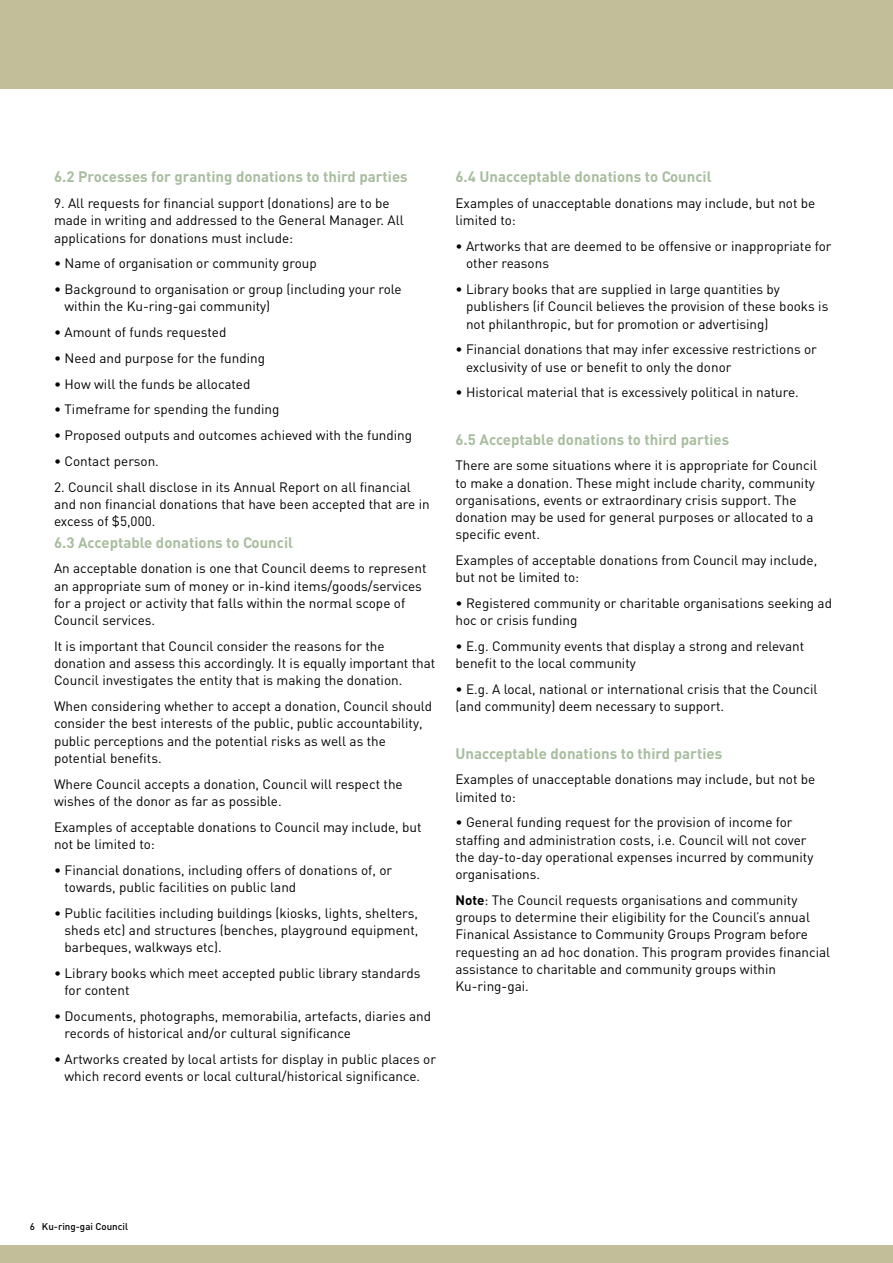
<style>
.page{position:relative;width:893px;height:1263px;background:#fff}
.page>*{position:absolute;margin:0;border:0;box-sizing:border-box;transform-origin:0 0}
.t1{font:700 15px "DIN";color:#a8bd9e}
.t2{font:13.5px/17.2px "DIN";color:#000}
.t3{font:500 9.75px "DIN";color:#000}
.s1{font-weight:700}
</style>
<div class="page">
<div style="left:0;top:0;width:893px;height:88px;background:#c2be9a"></div>
<div style="left:0;top:1246px;width:893px;height:17px;background:#c2be9a"></div>
<p class="t1" style="left:54px;top:167px;width:355px">6.2 Processes for granting donations to third parties</p>
<p class="t2" style="left:54px;top:194px;width:351px">9. All requests for financial support (donations) are to be made in writing and addressed to the General Manager. All applications for donations must include:</p>
<p class="t2" style="left:54px;top:254px;width:264px">• Name of organisation or community group</p>
<p class="t2" style="left:65px;top:280px;width:339px;text-indent:-11px">• Background to organisation or group (including your role within the Ku-ring-gai community)</p>
<p class="t2" style="left:54px;top:323px;width:174px">• Amount of funds requested</p>
<p class="t2" style="left:54px;top:349px;width:213px">• Need and purpose for the funding</p>
<p class="t2" style="left:54px;top:375px;width:198px">• How will the funds be allocated</p>
<p class="t2" style="left:54px;top:400px;width:227px">• Timeframe for spending the funding</p>
<p class="t2" style="left:54px;top:426px;width:360px">• Proposed outputs and outcomes achieved with the funding</p>
<p class="t2" style="left:54px;top:452px;width:106px">• Contact person.</p>
<p class="t2" style="left:54px;top:478px;width:377px">2. Council shall disclose in its Annual Report on all financial and non financial donations that have been accepted that are in excess of $5,000.</p>
<p class="t1" style="left:54px;top:532px;width:241px">6.3 Acceptable donations to Council</p>
<p class="t2" style="left:54px;top:559px;width:374px">An acceptable donation is one that Council deems to represent an appropriate sum of money or in-kind items/goods/services for a project or activity that falls within the normal scope of Council services.</p>
<p class="t2" style="left:54px;top:637px;width:383px">It is important that Council consider the reasons for the donation and assess this accordingly. It is equally important that<br>Council investigates the entity that is making the donation.</p>
<p class="t2" style="left:54px;top:697px;width:380px">When considering whether to accept a donation, Council should consider the best interests of the public, public accountability, public perceptions and the potential risks as well as the potential benefits.</p>
<p class="t2" style="left:54px;top:775px;width:350px">Where Council accepts a donation, Council will respect the wishes of the donor as far as possible.</p>
<p class="t2" style="left:54px;top:818px;width:369px">Examples of acceptable donations to Council may include, but not be limited to:</p>
<p class="t2" style="left:65px;top:861px;width:329px;text-indent:-11px">• Financial donations, including offers of donations of, or towards, public facilities on public land</p>
<p class="t2" style="left:65px;top:904px;width:355px;text-align:justify;text-indent:-11px">• Public facilities including buildings (kiosks, lights, shelters, sheds etc) and structures (benches, playground equipment, barbeques, walkways etc).</p>
<p class="t2" style="left:65px;top:964px;width:357px;text-indent:-11px">• Library books which meet accepted public library standards for content</p>
<p class="t2" style="left:65px;top:1007px;width:368px;text-indent:-11px">• Documents, photographs, memorabilia, artefacts, diaries and records of historical and/or cultural significance</p>
<p class="t2" style="left:54px;top:1050px;width:384px;text-align:center">• Artworks created by local artists for display in public places or which record events or local cultural/historical significance.</p>
<p class="t1" style="left:455px;top:167px;width:258px">6.4 Unacceptable donations to Council</p>
<p class="t2" style="left:455px;top:194px;width:361px">Examples of unacceptable donations may include, but not be limited to:</p>
<p class="t2" style="left:466px;top:237px;width:367px;text-indent:-11px">• Artworks that are deemed to be offensive or inappropriate for other reasons</p>
<p class="t2" style="left:466px;top:280px;width:364px;text-indent:-11px">• Library books that are supplied in large quantities by publishers (if Council believes the provision of these books is not philanthropic, but for promotion or advertising)</p>
<p class="t2" style="left:466px;top:340px;width:352px;text-indent:-11px">• Financial donations that may infer excessive restrictions or exclusivity of use or benefit to only the donor</p>
<p class="t2" style="left:455px;top:383px;width:345px">• Historical material that is excessively political in nature.</p>
<p class="t1" style="left:455px;top:429px;width:275px">6.5 Acceptable donations to third parties</p>
<p class="t2" style="left:455px;top:456px;width:363px">There are some situations where it is appropriate for Council to make a donation. These might include charity, community organisations, events or extraordinary crisis support. The donation may be used for general purposes or allocated to a specific event.</p>
<p class="t2" style="left:455px;top:551px;width:363px">Examples of acceptable donations from Council may include, but not be limited to:</p>
<p class="t2" style="left:455px;top:594px;width:378px">• Registered community or charitable organisations seeking ad hoc or crisis funding</p>
<p class="t2" style="left:455px;top:637px;width:350px">• E.g. Community events that display a strong and relevant benefit to the local community</p>
<p class="t2" style="left:455px;top:680px;width:364px">• E.g. A local, national or international crisis that the Council (and community) deem necessary to support.</p>
<p class="t1" style="left:455px;top:743px;width:268px">Unacceptable donations to third parties</p>
<p class="t2" style="left:455px;top:770px;width:361px">Examples of unacceptable donations may include, but not be limited to:</p>
<p class="t2" style="left:455px;top:813px;width:359px">• General funding request for the provision of income for staffing and administration costs, i.e. Council will not cover the day-to-day operational expenses incurred by community organisations.</p>
<p class="t2" style="left:455px;top:891px;width:376px"><span class="s1">Note</span>: The Council requests organisations and community groups to determine their eligibility for the Council’s annual Finanical Assistance to Community Groups Program before requesting an ad hoc donation. This program provides financial assistance to charitable and community groups within Ku-ring-gai.</p>
<p class="t3" style="left:30px;top:1220px;width:100px">6 Ku-ring-gai Council</p>
</div>
